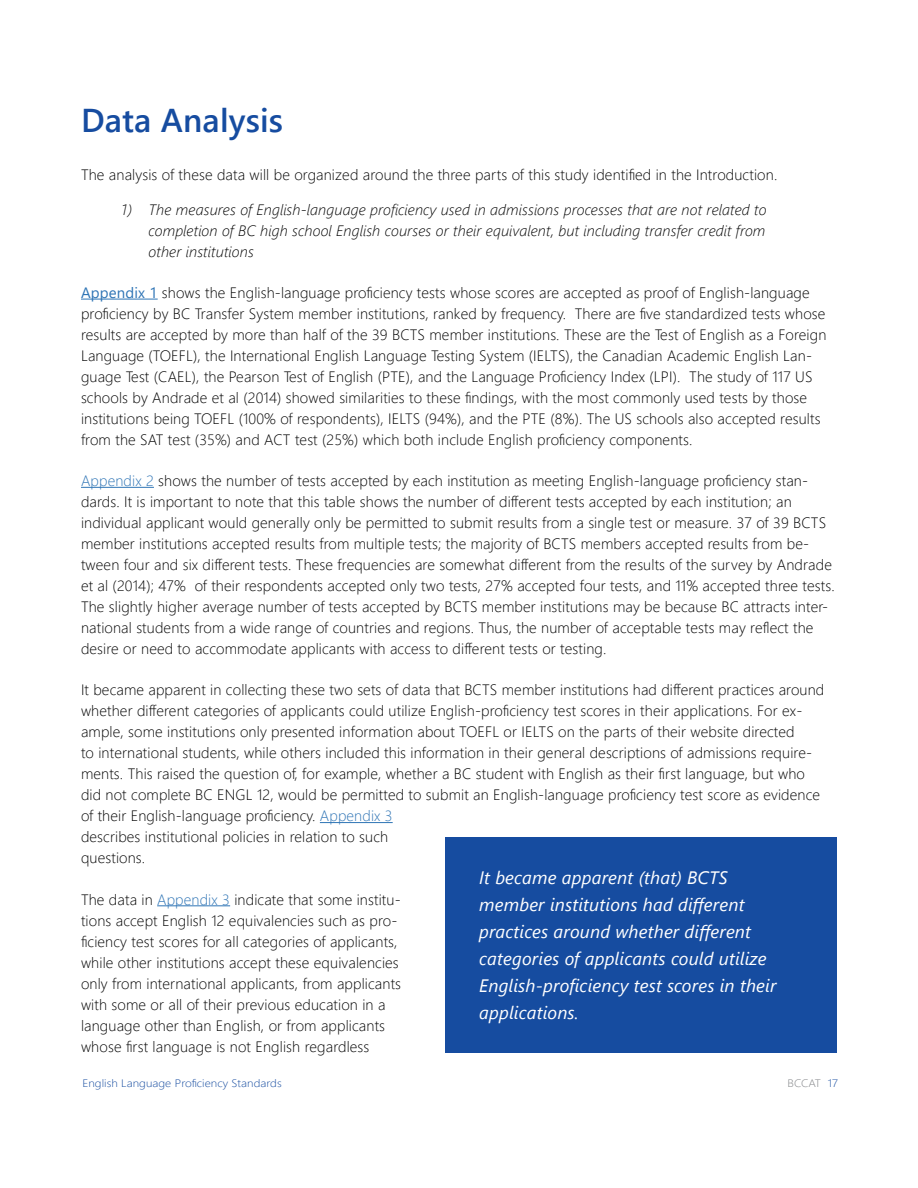
<style>
.page{position:relative;width:918px;height:1188px;background:#fff}
.page>*{position:absolute;margin:0;border:0;box-sizing:border-box;transform-origin:0 0}
.Header_1{font:600 33px "Segoe UI";letter-spacing:.005em;color:#164ca0}
.Callout_Text{font:italic 18px/27px "Segoe UI";letter-spacing:.01em;color:#fff}
.t1{font:300 15px/21px "Segoe UI";letter-spacing:.01em;color:#000}
.t2{font:italic 300 15px/21px "Segoe UI";letter-spacing:.01em;color:#000;text-align:justify}
.t3{font:300 10.8px "Segoe UI";letter-spacing:.005em;color:#164ca0;scale:1.11 1}
.t4{font:300 10.8px "Segoe UI";letter-spacing:.005em;color:#828487;scale:1.11 1}
.s1{font-weight:400;color:#2e74b5}
.s2{color:#2e74b5}
.s3{color:#164ca0}
</style>
<div class="page">
<hr style="left:81px;top:299px;width:77px;height:1px;background:#2e74b5">
<hr style="left:81px;top:487px;width:73px;height:1px;background:#2e74b5">
<hr style="left:320px;top:822px;width:73px;height:1px;background:#2e74b5">
<hr style="left:157px;top:905px;width:73px;height:1px;background:#2e74b5">
<div style="left:446px;top:837px;width:391px;height:216px;background:#164ca0"></div>
<p class="Header_1" style="left:81px;top:89px;width:204px">Data Analysis</p>
<p class="t1" style="left:81px;top:163px;width:698px">The analysis of these data will be organized around the three parts of this study identified in the Introduction.</p>
<p class="t2" style="left:148px;top:197px;width:620px;text-indent:-27px">1) The measures of English-language proficiency used in admissions processes that are not related to completion of BC high school English courses or their equivalent, but including transfer credit from other institutions</p>
<p class="t1" style="left:81px;top:281px;width:747px"><span class="s1">Appendix 1</span> shows the English-language proficiency tests whose scores are accepted as proof of English-language proficiency by BC Transfer System member institutions, ranked by frequency. There are five standardized tests whose results are accepted by more than half of the 39 BCTS member institutions. These are the Test of English as a Foreign Language (TOEFL), the International English Language Testing System (IELTS), the Canadian Academic English Lan&shy;guage Test (CAEL), the Pearson Test of English (PTE), and the Language Proficiency Index (LPI). The study of 117 US schools by Andrade et al (2014) showed similarities to these findings, with the most commonly used tests by those institutions being TOEFL (100% of respondents), IELTS (94%), and the PTE (8%). The US schools also accepted results from the SAT test (35%) and ACT test (25%) which both include English proficiency components.</p>
<p class="t1" style="left:81px;top:469px;width:755px"><span class="s2">Appendix 2</span> shows the number of tests accepted by each institution as meeting English-language proficiency stan&shy;dards. It is important to note that this table shows the number of different tests accepted by each institution; an individual applicant would generally only be permitted to submit results from a single test or measure. 37 of 39 BCTS member institutions accepted results from multiple tests; the majority of BCTS members accepted results from be&shy;tween four and six different tests. These frequencies are somewhat different from the results of the survey by Andrade et al (2014); 47% of their respondents accepted only two tests, 27% accepted four tests, and 11% accepted three tests.<br>The slightly higher average number of tests accepted by BCTS member institutions may be because BC attracts inter&shy;national students from a wide range of countries and regions. Thus, the number of acceptable tests may reflect the desire or need to accommodate applicants with access to different tests or testing.</p>
<p class="t1" style="left:81px;top:678px;width:745px">It became apparent in collecting these two sets of data that BCTS member institutions had different practices around whether different categories of applicants could utilize English-proficiency test scores in their applications. For ex&shy;ample, some institutions only presented information about TOEFL or IELTS on the parts of their website directed<br>to international students, while others included this information in their general descriptions of admissions require&shy;ments. This raised the question of, for example, whether a BC student with English as their first language, but who did not complete BC ENGL 12, would be permitted to submit an English-language proficiency test score as evidence of their English-language proficiency. <span class="s2">Appendix 3<br></span>describes institutional policies in relation to such<br>questions.</p>
<p class="t1" style="left:81px;top:887px;width:322px">The data in <span class="s2">Appendix 3</span> indicate that some institu&shy;tions accept English 12 equivalencies such as pro&shy;ficiency test scores for all categories of applicants, while other institutions accept these equivalencies only from international applicants, from applicants with some or all of their previous education in a language other than English, or from applicants whose first language is not English regardless</p>
<p class="Callout_Text" style="left:479px;top:862px;width:299px">It became apparent (that) BCTS member institutions had different practices around whether different categories of applicants could utilize English-proficiency test scores in their applications.</p>
<p class="t3" style="left:82px;top:1073px;width:181px">English Language Proficiency Standards</p>
<p class="t4" style="left:787px;top:1073px;width:47px">BCCAT <span class="s3">17</span></p>
</div>
